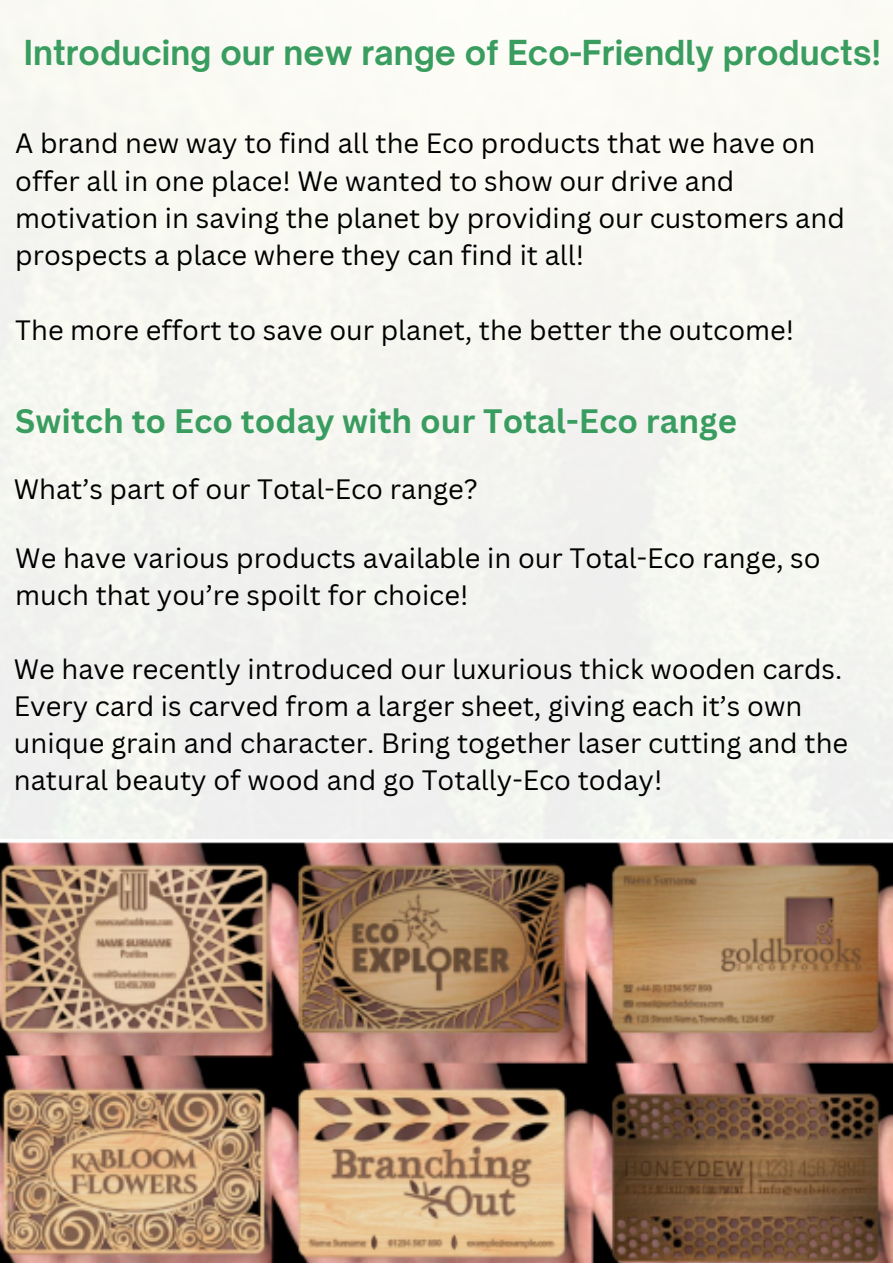
<style>
.page{position:relative;width:893px;height:1264px;background:#fff}
.page>*{position:absolute;margin:0;border:0;box-sizing:border-box;transform-origin:0 0}
.t1{font:700 33px "Open Sauce One";color:#3a9d60}
.t2{font:700 33px "Canva Sans";color:#3a9d60}
.t3{font:27.3px/37px "Canva Sans";color:#000}
.t4{font:27.15px/37.3px "Canva Sans";color:#000}
</style>
<div class="page">
<img style="left:0;top:842px;width:892px;height:420px">
<p class="t1" style="left:24px;top:32px;width:858px">Introducing our new range of Eco-Friendly products!</p>
<p class="t4" style="left:15px;top:124px;width:831px">A brand new way to find all the Eco products that we have on offer all in one place! We wanted to show our drive and motivation in saving the planet by providing our customers and prospects a place where they can find it all!</p>
<p class="t4" style="left:15px;top:311px;width:780px">The more effort to save our planet, the better the outcome!</p>
<p class="t2" style="left:15px;top:398px;width:723px">Switch to Eco today with our Total-Eco range</p>
<p class="t3" style="left:14px;top:469px;width:466px">What’s part of our Total-Eco range?</p>
<p class="t3" style="left:15px;top:538px;width:806px">We have various products available in our Total-Eco range, so much that you’re spoilt for choice!</p>
<p class="t3" style="left:14px;top:650px;width:836px">We have recently introduced our luxurious thick wooden cards.<br>Every card is carved from a larger sheet, giving each it’s own unique grain and character. Bring together laser cutting and the natural beauty of wood and go Totally-Eco today!</p>
</div>
